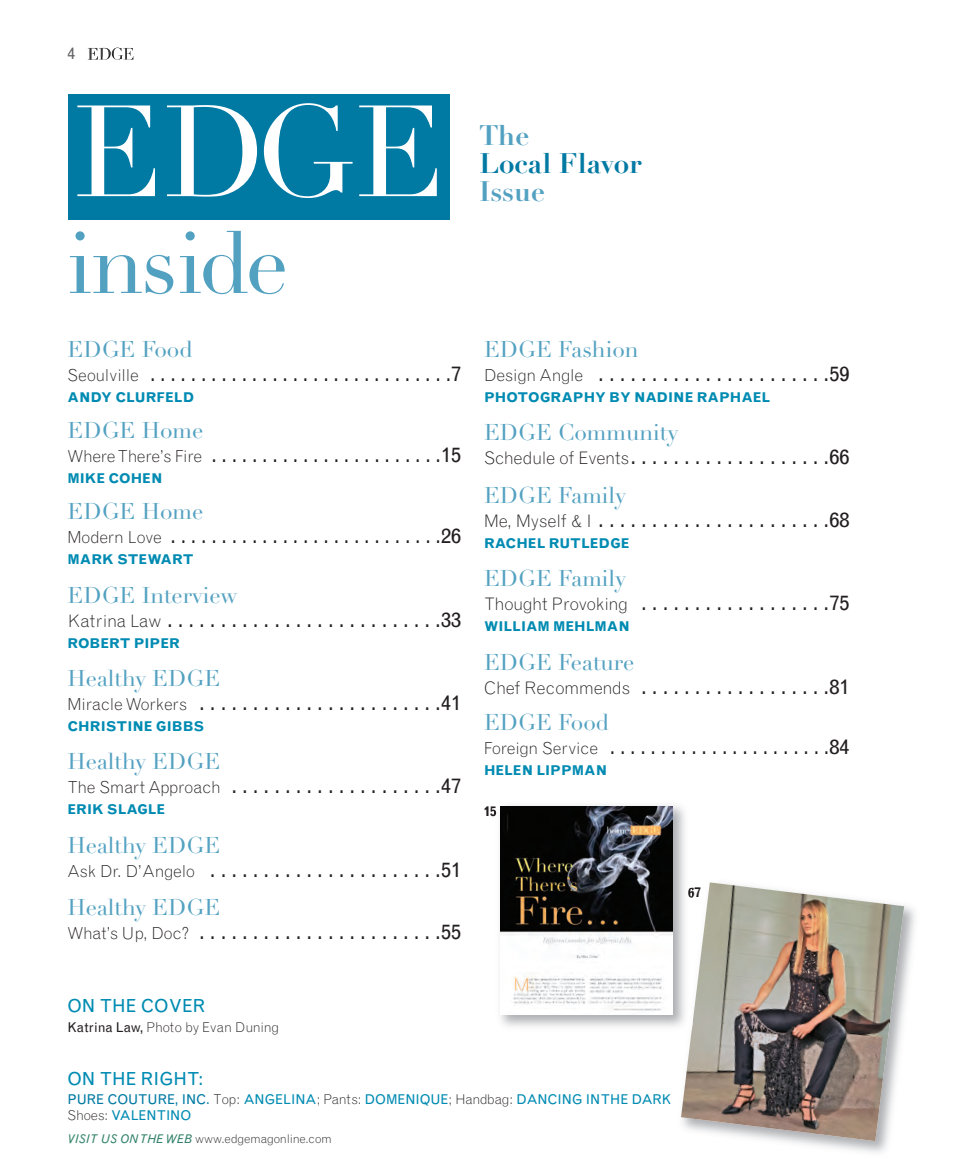
<style>
.page{position:relative;width:972px;height:1175px;background:#fff}
.page>*{position:absolute;margin:0;border:0;box-sizing:border-box;transform-origin:0 0}
.t1{font:127.2px "Didot LT Std";color:#fff}
.t2{font:86.1px "Didot LT Std";letter-spacing:-.035em;color:#53a1c1}
.t3{font:700 27.9px "Didot LT Std";color:#0079a3}
.t4{font:700 27.9px "Didot LT Std";color:#53a1c1}
.t5{font:22.5px "Didot LT Std";color:#53a1c1}
.t6{font:21px "Grotesque MT Std";color:#231f20}
.t7{font:21px "Grotesque MT Std";color:#231f20;scale:.95 1}
.t8{font:18px "Grotesque MT Std";color:#018bb2}
.t9{font:16.5px "Grotesque MT Std";color:#636366}
.t10{font:700 13.5px "Grotesque MT Std";color:#018bb2}
.t11{font:13.5px/16.2px "Grotesque MT Std";letter-spacing:-.005em;color:#018bb2}
.t12{font:300 13.5px "Grotesque MT Std";letter-spacing:-.025em;color:#231f20}
.t13{font:700 13.2px "Grotesque MT Std";color:#231f20}
.t14{font:300 12px "Grotesque MT Std";letter-spacing:-.02em;color:#231f20}
.s1{font-weight:300;font-size:16.5px}
.s2{font-weight:300;font-size:17.25px}
.s3{font-weight:400}
.s4{color:#0079a3}
.s5{font-weight:300;color:#231f20}
.s6{font-weight:400;font-style:italic;color:#34836b}
</style>
<div class="page">
<svg style="left:88px;top:48px;width:45px;height:12px"></svg>
<div style="left:68px;top:94px;width:382px;height:126px;background:#0079a3"></div>
<img style="left:681px;top:882px;width:223px;height:259px">
<img style="left:493px;top:805px;width:200px;height:229px">
<img style="left:685px;top:975px;width:8px;height:59px">
<svg style="left:691px;top:1024px;width:2px;height:10px"></svg>
<svg style="left:493px;top:806px;width:3px;height:10px"></svg>
<svg style="left:688px;top:887px;width:5px;height:10px"></svg>
<img style="left:500px;top:806px;width:173px;height:208px">
<p class="t9" style="left:68px;top:48px;width:9px">4</p>
<h1 class="t1" style="left:74px;top:105px;width:373px">EDGE</h1>
<h2 class="t2" style="left:68px;top:232px;width:223px">inside</h2>
<p class="t5" style="left:68px;top:341px;width:127px">EDGE Food</p>
<p class="t7" style="left:68px;top:366px;width:416px"><span class="s1">Seoulville</span> . . . . . . . . . . . . . . . . . . . . . . . . . . . . . .7</p>
<p class="t10" style="left:68px;top:392px;width:128px">ANDY CLURFELD</p>
<p class="t5" style="left:68px;top:422px;width:137px">EDGE Home</p>
<p class="t7" style="left:68px;top:447px;width:416px"><span class="s1">where There’s fire</span> . . . . . . . . . . . . . . . . . . . . . . .15</p>
<p class="t10" style="left:68px;top:473px;width:97px">MIKE COHEN</p>
<p class="t5" style="left:68px;top:503px;width:137px">EDGE Home</p>
<p class="t7" style="left:68px;top:528px;width:416px"><span class="s1">Modern Love</span> . . . . . . . . . . . . . . . . . . . . . . . . . . .26</p>
<p class="t10" style="left:68px;top:554px;width:128px">MARK STEWART</p>
<p class="t5" style="left:68px;top:586px;width:171px">EDGE Interview</p>
<p class="t6" style="left:68px;top:611px;width:395px"><span class="s2">Katrina Law</span> . . . . . . . . . . . . . . . . . . . . . . . . . .33</p>
<p class="t10" style="left:68px;top:638px;width:114px">ROBERT PIPER</p>
<p class="t5" style="left:68px;top:670px;width:154px">Healthy EDGE</p>
<p class="t6" style="left:68px;top:695px;width:395px"><span class="s1">Miracle workers</span> . . . . . . . . . . . . . . . . . . . . . . .41</p>
<p class="t10" style="left:68px;top:721px;width:138px">CHRISTINE GIBBS</p>
<p class="t5" style="left:68px;top:753px;width:154px">Healthy EDGE</p>
<p class="t6" style="left:68px;top:778px;width:395px"><span class="s1">The Smart approach</span> . . . . . . . . . . . . . . . . . . . .47</p>
<p class="t10" style="left:68px;top:804px;width:99px">ERIK SLAGLE</p>
<p class="t5" style="left:68px;top:836px;width:154px">Healthy EDGE</p>
<p class="t6" style="left:68px;top:861px;width:395px"><span class="s1">ask dr. d’angelo</span> . . . . . . . . . . . . . . . . . . . . . .51</p>
<p class="t5" style="left:68px;top:899px;width:154px">Healthy EDGE</p>
<p class="t6" style="left:68px;top:924px;width:395px"><span class="s1">what’s Up, doc?</span> . . . . . . . . . . . . . . . . . . . . . . .55</p>
<h3 class="t4" style="left:479px;top:125px;width:52px">The</h3>
<h3 class="t3" style="left:479px;top:153px;width:164px">Local Flavor</h3>
<h3 class="t4" style="left:479px;top:181px;width:67px">Issue</h3>
<p class="t5" style="left:484px;top:341px;width:156px">EDGE Fashion</p>
<p class="t6" style="left:484px;top:366px;width:367px"><span class="s1">design angle</span> . . . . . . . . . . . . . . . . . . . . . .59</p>
<p class="t10" style="left:484px;top:392px;width:288px">PHOTOGRAPHY BY NADINE RAPHAEL</p>
<p class="t5" style="left:484px;top:424px;width:196px">EDGE Community</p>
<p class="t6" style="left:484px;top:449px;width:367px"><span class="s2">Schedule of events</span> . . . . . . . . . . . . . . . . . . .66</p>
<p class="t5" style="left:484px;top:487px;width:144px">EDGE Family</p>
<p class="t6" style="left:484px;top:512px;width:367px"><span class="s2">Me, Myself &amp; I</span> . . . . . . . . . . . . . . . . . . . . . .68</p>
<p class="t10" style="left:484px;top:538px;width:147px">RACHEL RUTLEDGE</p>
<p class="t5" style="left:484px;top:570px;width:144px">EDGE Family</p>
<p class="t6" style="left:484px;top:595px;width:367px"><span class="s2">Thought Provoking</span> . . . . . . . . . . . . . . . . . .75</p>
<p class="t10" style="left:484px;top:621px;width:147px">WILLIAM MEHLMAN</p>
<p class="t5" style="left:484px;top:653px;width:152px">EDGE Feature</p>
<p class="t6" style="left:484px;top:678px;width:367px"><span class="s2">Chef recommends</span> . . . . . . . . . . . . . . . . . .81</p>
<p class="t5" style="left:484px;top:713px;width:127px">EDGE Food</p>
<p class="t7" style="left:484px;top:738px;width:386px"><span class="s1">foreign Service</span> . . . . . . . . . . . . . . . . . . . . . .84</p>
<p class="t10" style="left:484px;top:765px;width:125px">HELEN LIPPMAN</p>
<p class="t13" style="left:484px;top:806px;width:14px">15</p>
<p class="t13" style="left:688px;top:888px;width:14px">67</p>
<p class="t8" style="left:67px;top:999px;width:140px">ON THE COVER</p>
<p class="t12" style="left:68px;top:1021px;width:213px"><span class="s3">KATRINA LAW,</span> Photo by evan duning</p>
<p class="t8" style="left:67px;top:1071px;width:138px">ON THE RIGHT:</p>
<p class="t11" style="left:68px;top:1092px;width:605px"><span class="s4">PURE COUTURE, INC.</span> <span class="s5">Top:</span> ANGELINA<span class="s5">; Pants:</span> DOMENIQUE<span class="s5">; Handbag:</span> DANCING IN THE DARK<br><span class="s5">Shoes:</span> VALENTINO</p>
<p class="t14" style="left:68px;top:1134px;width:266px"><span class="s6">VISIT US ON THE WEB</span> www.edgemagonline.com</p>
</div>
